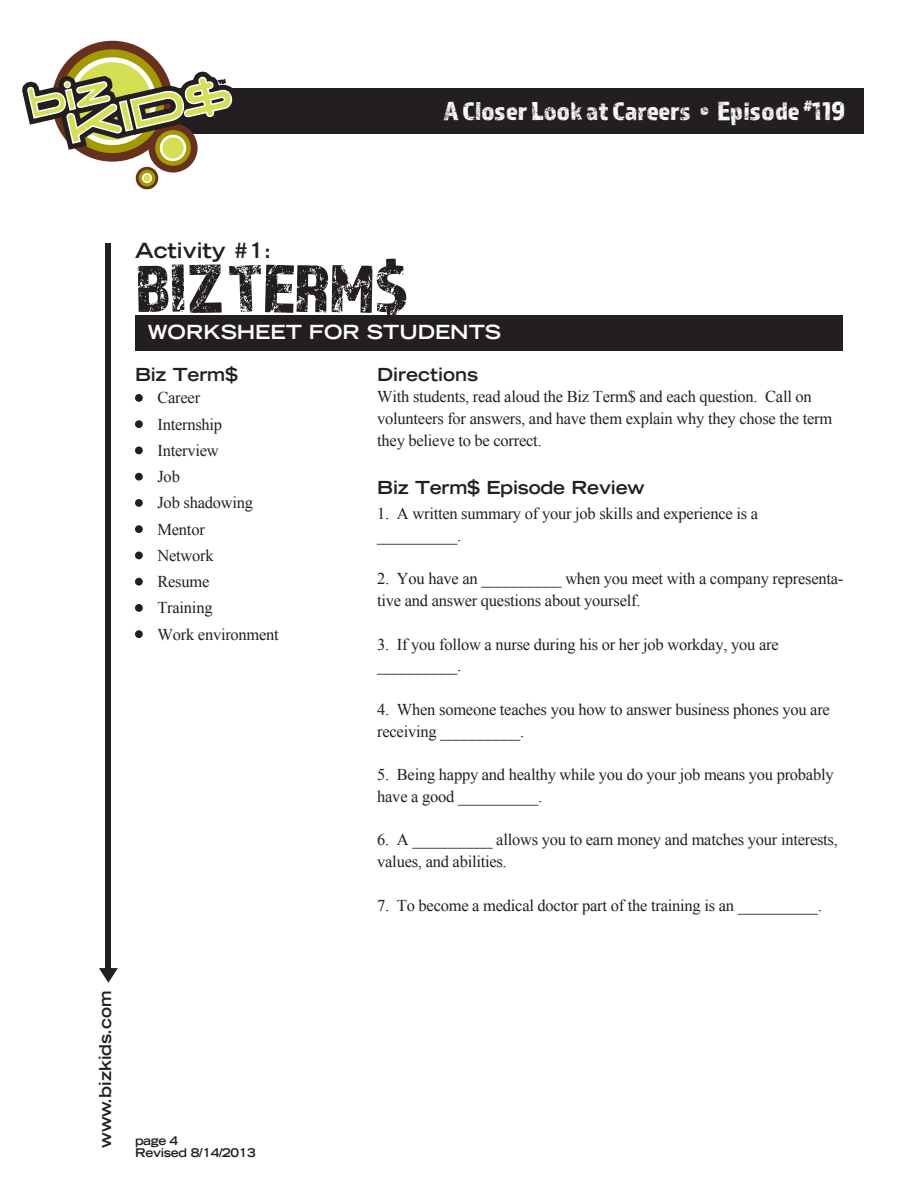
<style>
.page{position:relative;width:918px;height:1188px;background:#fff}
.page>*{position:absolute;margin:0;border:0;box-sizing:border-box;transform-origin:0 0}
.t1{font:70.5px "Almaq Rough";letter-spacing:-.025em;color:#231f20}
.t2{font:27px "Almaq Rough";color:#fff}
.t3{font:700 expanded 21px "Trade Gothic LT Std";color:#231f20}
.t4{font:700 expanded 19.5px "Trade Gothic LT Std";color:#fff}
.SUBHEAD{font:700 expanded 18px "Trade Gothic LT Std";letter-spacing:-.01em;color:#231f20}
.Biz_TERMS{font:16.5px/21.8px "Times New Roman";letter-spacing:-.015em;color:#231f20}
.t5{font:700 expanded 16.5px "Trade Gothic LT Std";color:#231f20}
.t6{font:700 expanded 12px/12px "Trade Gothic LT Std";letter-spacing:-.025em;color:#231f20}
</style>
<div class="page">
<div style="left:99px;top:88px;width:765px;height:45px;background:#231f20"></div>
<div style="left:106px;top:243px;width:5px;height:730px;background:#231f20"></div>
<svg style="left:99px;top:968px;width:19px;height:15px"></svg>
<svg style="left:22px;top:40px;width:215px;height:150px"></svg>
<div style="left:135px;top:315px;width:707px;height:35px;background:#231f20"></div>
<div style="left:135px;top:394px;width:8px;height:8px;background:#231f20;border-radius:50%"></div>
<div style="left:135px;top:420px;width:8px;height:8px;background:#231f20;border-radius:50%"></div>
<div style="left:135px;top:447px;width:8px;height:7px;background:#231f20;border-radius:50%"></div>
<div style="left:135px;top:473px;width:8px;height:8px;background:#231f20;border-radius:50%"></div>
<div style="left:135px;top:499px;width:8px;height:8px;background:#231f20;border-radius:50%"></div>
<div style="left:135px;top:525px;width:8px;height:8px;background:#231f20;border-radius:50%"></div>
<div style="left:135px;top:552px;width:8px;height:7px;background:#231f20;border-radius:50%"></div>
<div style="left:135px;top:578px;width:8px;height:8px;background:#231f20;border-radius:50%"></div>
<div style="left:135px;top:604px;width:8px;height:8px;background:#231f20;border-radius:50%"></div>
<div style="left:135px;top:630px;width:8px;height:8px;background:#231f20;border-radius:50%"></div>
<h2 class="t2" style="left:444px;top:95px;width:402px">A Closer Look at Careers • Episode <sup>#</sup>119</h2>
<p class="t3" style="left:135px;top:237px;width:138px">Activity #1:</p>
<p class="t1" style="left:135px;top:246px;width:278px">BIZ TERM$</p>
<p class="t4" style="left:148px;top:319px;width:355px">WORKSHEET FOR STUDENTS</p>
<p class="SUBHEAD" style="left:135px;top:362px;width:105px">Biz Term$</p>
<p class="Biz_TERMS" style="left:157px;top:387px;width:44px">Career</p>
<p class="Biz_TERMS" style="left:157px;top:413px;width:66px">Internship</p>
<p class="Biz_TERMS" style="left:157px;top:439px;width:63px">Interview</p>
<p class="Biz_TERMS" style="left:157px;top:465px;width:24px">Job</p>
<p class="Biz_TERMS" style="left:157px;top:492px;width:97px">Job shadowing</p>
<p class="Biz_TERMS" style="left:157px;top:518px;width:49px">Mentor</p>
<p class="Biz_TERMS" style="left:157px;top:544px;width:58px">Network</p>
<p class="Biz_TERMS" style="left:157px;top:570px;width:53px">Resume</p>
<p class="Biz_TERMS" style="left:157px;top:597px;width:57px">Training</p>
<p class="Biz_TERMS" style="left:157px;top:623px;width:123px">Work environment</p>
<p class="SUBHEAD" style="left:377px;top:362px;width:102px">Directions</p>
<p class="Biz_TERMS" style="left:377px;top:386px;width:457px">With students, read aloud the Biz Term$ and each question. Call on volunteers for answers, and have them explain why they chose the term they believe to be correct.</p>
<p class="SUBHEAD" style="left:377px;top:476px;width:269px">Biz Term$ Episode Review</p>
<p class="Biz_TERMS" style="left:377px;top:502px;width:382px">1. A written summary of your job skills and experience is a __________.</p>
<p class="Biz_TERMS" style="left:377px;top:568px;width:468px">2. You have an __________ when you meet with a company representa&shy;tive and answer questions about yourself.</p>
<p class="Biz_TERMS" style="left:377px;top:633px;width:403px">3. If you follow a nurse during his or her job workday, you are __________.</p>
<p class="Biz_TERMS" style="left:377px;top:698px;width:454px">4. When someone teaches you how to answer business phones you are receiving __________.</p>
<p class="Biz_TERMS" style="left:377px;top:763px;width:458px">5. Being happy and healthy while you do your job means you probably have a good __________.</p>
<p class="Biz_TERMS" style="left:377px;top:829px;width:462px">6. A __________ allows you to earn money and matches your interests, values, and abilities.</p>
<p class="Biz_TERMS" style="left:377px;top:894px;width:446px">7. To become a medical doctor part of the training is an __________.</p>
<p class="t5" style="left:95px;top:1148px;width:159px;rotate:-90deg">www.bizkids.com</p>
<p class="t6" style="left:135px;top:1135px;width:122px">page 4<br>Revised 8/14/2013</p>
</div>
